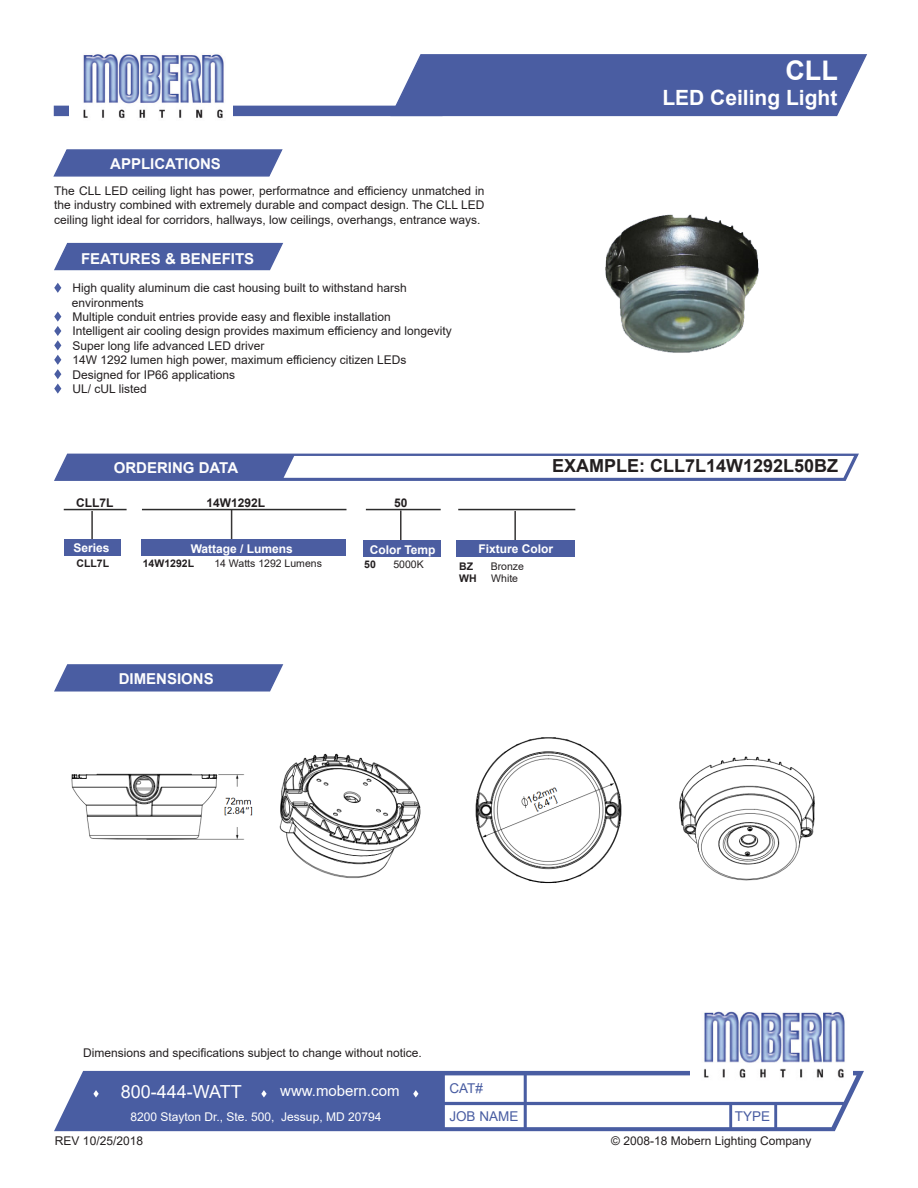
<style>
.page{position:relative;width:918px;height:1188px;background:#fff}
.page>*{position:absolute;margin:0;border:0;box-sizing:border-box;transform-origin:0 0}
.t1{font:700 27px "Arial";color:#fff}
.t2{font:700 21px "Arial";color:#fff}
.t3{font:700 18px "Arial";color:#231f20}
.t4{font:18px "Arial";color:#fff}
.t5{font:700 15px "Arial";color:#fdfdfd}
.t6{font:15px "Arial";color:#fff}
.t7{font:13.5px "Arial";color:#495da2}
.t8{font:12px/14.4px "Arial";color:#231f20}
.Paragraph_Style_1{font:700 12px "Arial";color:#fff}
.t9{font:12px "Arial";color:#fff}
.t10{font:700 12px "Arial";color:#231f20}
.t11{font:10.5px "Arial";color:#231f20}
.t12{font:700 10.5px "Arial";color:#231f20}
.s1{color:#4a5da2}
</style>
<div class="page">
<svg style="left:389px;top:54px;width:478px;height:63px;background:#5869a9"></svg>
<div style="left:54px;top:106px;width:389px;height:10px;background:#4a5da2"></div>
<svg style="left:54px;top:283px;width:8px;height:10px"></svg>
<svg style="left:54px;top:311px;width:8px;height:83px"></svg>
<svg style="left:54px;top:242px;width:229px;height:29px;background:#5e6eac"></svg>
<svg style="left:53px;top:149px;width:230px;height:28px;background:#596aa9"></svg>
<img style="left:70px;top:54px;width:162px;height:65px">
<hr style="left:514px;top:511px;width:2px;height:43px;background:#373535">
<hr style="left:400px;top:510px;width:2px;height:40px;background:#373535">
<svg style="left:54px;top:453px;width:805px;height:28px"></svg>
<hr style="left:231px;top:510px;width:1px;height:37px;background:#373535">
<hr style="left:91px;top:511px;width:2px;height:29px;background:#373535">
<hr style="left:64px;top:509px;width:63px;height:1px;background:#2b2b2b">
<div style="left:65px;top:540px;width:56px;height:16px;background:#4b5da1"></div>
<div style="left:456px;top:540px;width:119px;height:17px;background:#4b5da1"></div>
<div style="left:141px;top:540px;width:205px;height:16px;background:#4b5da1"></div>
<div style="left:364px;top:540px;width:77px;height:17px;background:#4b5da1"></div>
<hr style="left:458px;top:509px;width:117px;height:1px;background:#2b2b2b">
<hr style="left:366px;top:509px;width:75px;height:1px;background:#2b2b2b">
<hr style="left:142px;top:509px;width:204px;height:1px;background:#2b2b2b">
<svg style="left:54px;top:1071px;width:810px;height:60px;fill:#495da2"></svg>
<img style="left:691px;top:1011px;width:162px;height:72px">
<svg style="left:93px;top:1090px;width:6px;height:7px"></svg>
<svg style="left:261px;top:1090px;width:6px;height:7px"></svg>
<svg style="left:413px;top:1090px;width:5px;height:7px"></svg>
<img style="left:605px;top:214px;width:154px;height:139px">
<svg style="left:54px;top:664px;width:230px;height:28px;background:#586aa9"></svg>
<img style="left:71px;top:737px;width:744px;height:147px">
<p class="t5" style="left:110px;top:153px;width:112px">APPLICATIONS</p>
<p class="t8" style="left:54px;top:183px;width:432px">The CLL LED ceiling light has power, performatnce and efficiency unmatched in the industry combined with extremely durable and compact design. The CLL LED</p>
<p class="t8" style="left:54px;top:212px;width:428px">ceiling light ideal for corridors, hallways, low ceilings, overhangs, entrance ways.</p>
<p class="t5" style="left:81px;top:248px;width:175px">FEATURES &amp; BENEFITS</p>
<p class="t8" style="left:55px;top:281px;width:353px"><span class="s1">▲</span> High quality aluminum die cast housing built to withstand harsh</p>
<p class="t8" style="left:72px;top:295px;width:74px">environments</p>
<p class="t8" style="left:55px;top:309px;width:337px"><span class="s1">▲</span> Multiple conduit entries provide easy and flexible installation</p>
<p class="t8" style="left:55px;top:324px;width:398px"><span class="s1">▲</span> Intelligent air cooling design provides maximum efficiency and longevity</p>
<p class="t8" style="left:55px;top:338px;width:211px"><span class="s1">▲</span> Super long life advanced LED driver</p>
<p class="t8" style="left:55px;top:353px;width:353px"><span class="s1">▲</span> 14W 1292 lumen high power, maximum efficiency citizen LEDs</p>
<p class="t8" style="left:55px;top:367px;width:182px"><span class="s1">▲</span> Designed for IP66 applications</p>
<p class="t8" style="left:55px;top:381px;width:93px"><span class="s1">▲</span> UL/ cUL listed</p>
<p class="t5" style="left:114px;top:457px;width:126px">ORDERING DATA</p>
<p class="t1" style="left:785px;top:52px;width:54px">CLL</p>
<p class="t2" style="left:662px;top:83px;width:177px">LED Ceiling Light</p>
<p class="t3" style="left:552px;top:453px;width:288px">EXAMPLE: CLL7L14W1292L50BZ</p>
<p class="t10" style="left:76px;top:494px;width:39px">CLL7L</p>
<p class="Paragraph_Style_1" style="left:74px;top:540px;width:38px">Series</p>
<p class="t12" style="left:77px;top:556px;width:34px">CLL7L</p>
<p class="t10" style="left:206px;top:494px;width:60px">14W1292L</p>
<p class="t10" style="left:394px;top:494px;width:15px">50</p>
<p class="Paragraph_Style_1" style="left:191px;top:541px;width:104px">Wattage / Lumens</p>
<p class="t12" style="left:143px;top:556px;width:53px">14W1292L</p>
<p class="t11" style="left:214px;top:556px;width:109px">14 Watts 1292 Lumens</p>
<p class="Paragraph_Style_1" style="left:370px;top:541px;width:67px">Color Temp</p>
<p class="t12" style="left:364px;top:557px;width:13px">50</p>
<p class="t11" style="left:393px;top:557px;width:32px">5000K</p>
<p class="Paragraph_Style_1" style="left:479px;top:540px;width:76px">Fixture Color</p>
<p class="t12" style="left:459px;top:558px;width:15px">BZ</p>
<p class="t11" style="left:491px;top:559px;width:35px">Bronze</p>
<p class="t12" style="left:459px;top:571px;width:19px">WH</p>
<p class="t11" style="left:491px;top:571px;width:28px">White</p>
<p class="t5" style="left:119px;top:668px;width:97px">DIMENSIONS</p>
<p class="t8" style="left:83px;top:1045px;width:340px">Dimensions and specifications subject to change without notice.</p>
<p class="t4" style="left:121px;top:1080px;width:123px">800-444-WATT</p>
<p class="t6" style="left:280px;top:1081px;width:121px">www.mobern.com</p>
<p class="t7" style="left:449px;top:1079px;width:35px">CAT#</p>
<p class="t7" style="left:449px;top:1107px;width:71px">JOB NAME</p>
<p class="t7" style="left:735px;top:1107px;width:37px">TYPE</p>
<p class="t8" style="left:611px;top:1134px;width:202px">© 2008-18 Mobern Lighting Company</p>
<p class="t9" style="left:131px;top:1108px;width:252px">8200 Stayton Dr., Ste. 500, Jessup, MD 20794</p>
<p class="t8" style="left:55px;top:1134px;width:90px">REV 10/25/2018</p>
</div>
